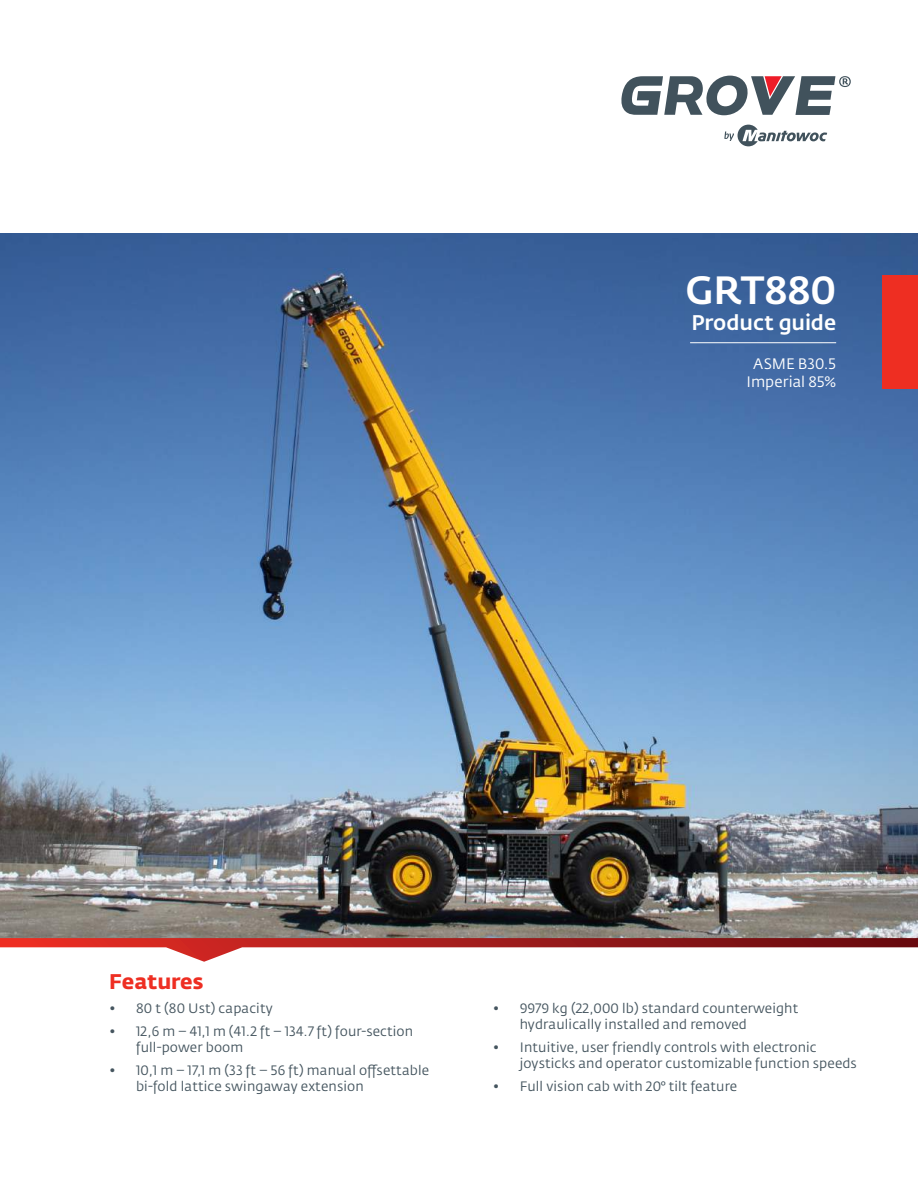
<style>
.page{position:relative;width:918px;height:1188px;background:#fff}
.page>*{position:absolute;margin:0;border:0;box-sizing:border-box;transform-origin:0 0}
.t1{font:500 39px "Fedra Sans Pro";letter-spacing:-.005em;color:#fff}
.t2{font:500 21px "Fedra Sans Pro";color:#fff}
.t3{font:700 21px "Fedra Sans Pro";color:#ee2e22}
.t4{font:15px/18px "Fedra Sans Pro";color:#fff;text-align:center}
.t5{font:13.5px/16.2px "Fedra Sans Pro";letter-spacing:.01em;color:#45555f}
</style>
<div class="page">
<img style="left:0;top:233px;width:918px;height:705px">
<svg style="left:0;top:938px;width:918px;height:24px"></svg>
<div style="left:882px;top:276px;width:36px;height:113px;background:#ee2e22"></div>
<hr style="left:690px;top:342px;width:146px;height:1px;background:#fff">
<svg style="left:621px;top:76px;width:230px;height:39px"></svg>
<svg style="left:724px;top:125px;width:103px;height:21px"></svg>
<h1 class="t1" style="left:686px;top:266px;width:152px">GRT880</h1>
<h2 class="t2" style="left:691px;top:309px;width:146px">Product guide</h2>
<p class="t4" style="left:747px;top:355px;width:91px">ASME B30.5<br>Imperial 85%</p>
<h2 class="t3" style="left:109px;top:968px;width:96px">Features</h2>
<p class="t5" style="left:109px;top:1000px;width:165px">• 80 t (80 Ust) capacity</p>
<p class="t5" style="left:136px;top:1023px;width:279px;text-indent:-27px">• 12,6 m – 41,1 m (41.2 ft – 134.7 ft) four-section full-power boom</p>
<p class="t5" style="left:136px;top:1062px;width:295px;text-indent:-27px">• 10,1 m – 17,1 m (33 ft – 56 ft) manual offsettable bi-fold lattice swingaway extension</p>
<p class="t5" style="left:520px;top:1000px;width:280px;text-indent:-27px">• 9979 kg (22,000 lb) standard counterweight hydraulically installed and removed</p>
<p class="t5" style="left:520px;top:1039px;width:339px;text-indent:-27px">• Intuitive, user friendly controls with electronic joysticks and operator customizable function speeds</p>
<p class="t5" style="left:493px;top:1078px;width:246px">• Full vision cab with 20° tilt feature</p>
</div>
